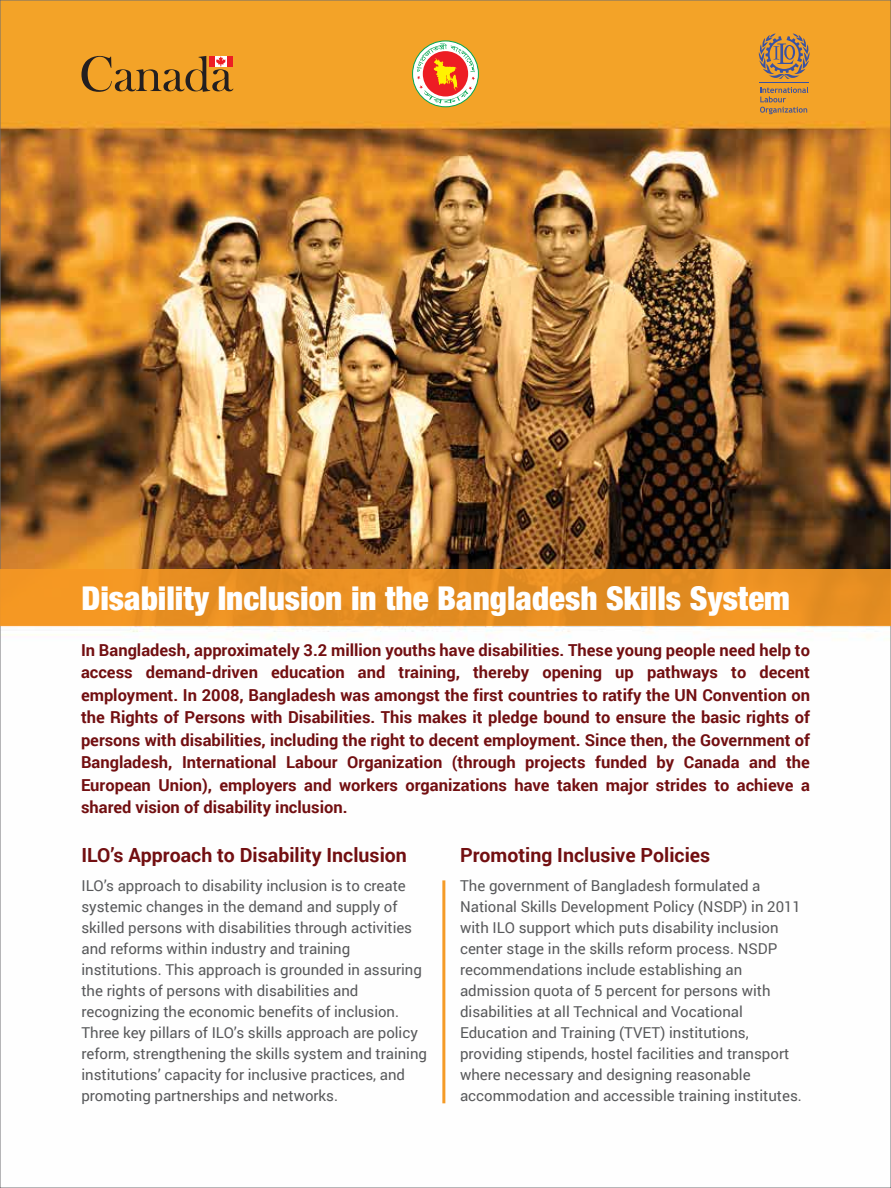
<style>
.page{position:relative;width:891px;height:1188px;background:#fff}
.page>*{position:absolute;margin:0;border:0;box-sizing:border-box;transform-origin:0 0}
.t1{font:900 condensed 33px "Helvetica Neue LT Std";color:#fff}
.t2{font:700 19.5px "Roboto";color:#720f11}
.t3{font:700 16.5px/22.5px "Roboto";color:#720f11;text-align:justify}
.t4{font:15px/21px "Roboto";color:#58595b}
</style>
<div class="page">
<img style="left:2px;top:2px;width:887px;height:1102px">
<svg style="left:760px;top:87px;width:48px;height:27px"></svg>
<hr style="left:759px;top:82px;width:50px;height:1px;background:#3a52a2">
<svg style="left:758px;top:34px;width:52px;height:45px;background:#b48751"></svg>
<svg style="left:81px;top:56px;width:152px;height:36px;background:#c48229"></svg>
<svg style="left:413px;top:41px;width:65px;height:66px"></svg>
<div style="left:412px;top:40px;width:67px;height:67px;border:1px solid #00a651;border-radius:50%"></div>
<svg style="left:417px;top:43px;width:58px;height:61px"></svg>
<hr style="left:442px;top:880px;width:3px;height:223px;background:#f59b27">
<div style="left:0;top:569px;width:891px;height:57px;background:linear-gradient(to bottom,#e98f22,#e88f22)"></div>
<h1 class="t1" style="left:81px;top:578px;width:710px">Disability Inclusion in the Bangladesh Skills System</h1>
<p class="t3" style="left:81px;top:638px;width:730px">In Bangladesh, approximately 3.2 million youths have disabilities. These young people need help to access demand-driven education and training, thereby opening up pathways to decent employment. In 2008, Bangladesh was amongst the first countries to ratify the UN Convention on the Rights of Persons with Disabilities. This makes it pledge bound to ensure the basic rights of persons with disabilities, including the right to decent employment. Since then, the Government of Bangladesh, International Labour Organization (through projects funded by Canada and the European Union), employers and workers organizations have taken major strides to achieve a shared vision of disability inclusion.</p>
<h2 class="t2" style="left:81px;top:841px;width:327px">ILO’s Approach to Disability Inclusion</h2>
<p class="t4" style="left:81px;top:874px;width:347px">ILO’s approach to disability inclusion is to create systemic changes in the demand and supply of skilled persons with disabilities through activities and reforms within industry and training institutions. This approach is grounded in assuring the rights of persons with disabilities and recognizing the economic benefits of inclusion.<br>Three key pillars of ILO’s skills approach are policy reform, strengthening the skills system and training institutions’ capacity for inclusive practices, and promoting partnerships and networks.</p>
<h2 class="t2" style="left:460px;top:841px;width:252px">Promoting Inclusive Policies</h2>
<p class="t4" style="left:460px;top:874px;width:343px">The government of Bangladesh formulated a National Skills Development Policy (NSDP) in 2011 with ILO support which puts disability inclusion center stage in the skills reform process. NSDP recommendations include establishing an admission quota of 5 percent for persons with disabilities at all Technical and Vocational Education and Training (TVET) institutions, providing stipends, hostel facilities and transport where necessary and designing reasonable accommodation and accessible training institutes.</p>
</div>
